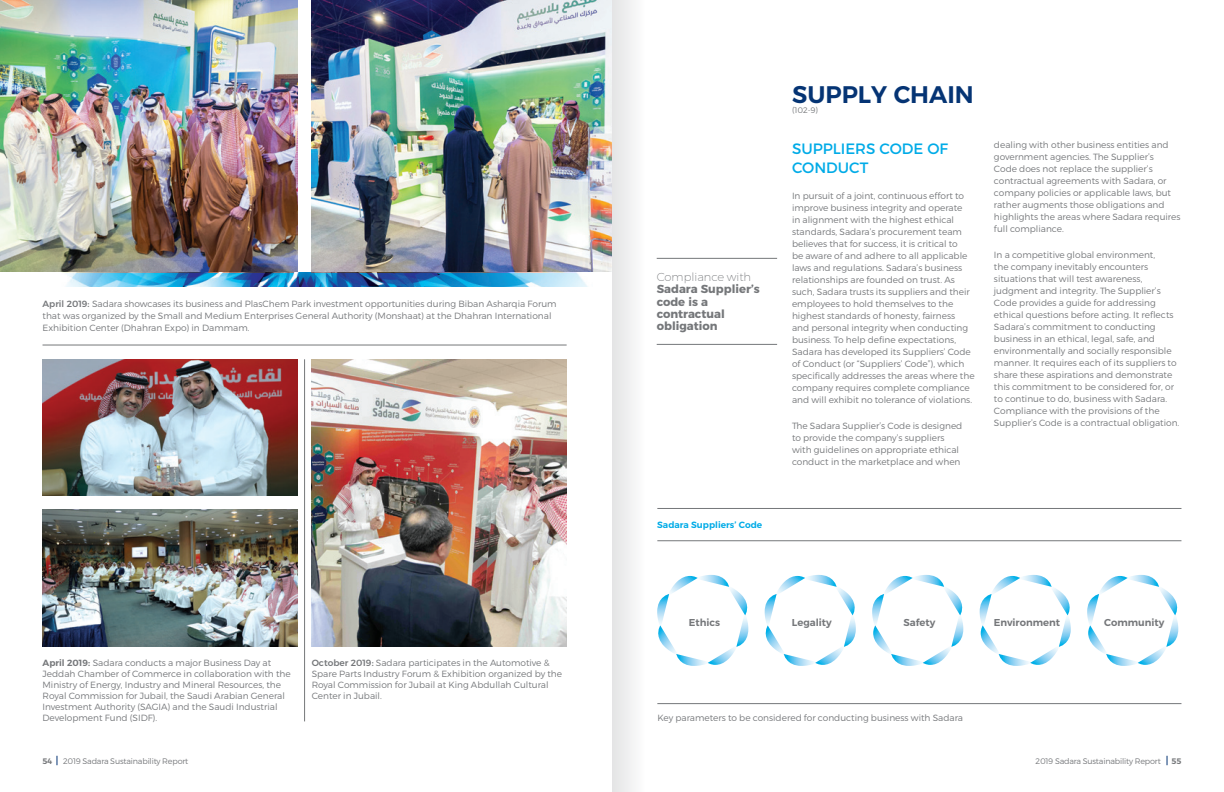
<style>
.page{position:relative;width:1224px;height:792px;background:#fff}
.page>*{position:absolute;margin:0;border:0;box-sizing:border-box;transform-origin:0 0}
.t1{font:700 24px "Sadara Arabic Semi";color:#053474}
.t2{font:15px/19px "Sadara Arabic Regular";color:#00abe7}
.t3{font:11.5px/12.4px "Sadara Arabic Bold";color:#75777a}
.t4{font:300 11.5px "Sadara Arabic Extra";color:#75777a}
.t5{font:700 10px "Sadara Arabic Semi";color:#75777a}
.t6{font:9px/12px "Sadara Arabic Light";color:#75777a}
.t7{font:700 9px "Sadara Arabic Semi";color:#00abe7}
.t8{font:8px "Sadara Arabic Light";letter-spacing:-.02em;color:#75777a}
.t9{font:700 8px "Sadara Arabic Semi";color:#75777a}
.s1{font-family:"Sadara Arabic Medium"}
.s2{font-family:"Sadara Arabic Semi";font-weight:700}
</style>
<div class="page">
<hr style="left:657px;top:541px;width:524px;height:1px;background:#75777a">
<hr style="left:657px;top:508px;width:524px;height:1px;background:#75777a">
<hr style="left:657px;top:703px;width:524px;height:1px;background:#75777a">
<svg style="left:657px;top:575px;width:92px;height:91px"></svg>
<svg style="left:765px;top:575px;width:91px;height:91px"></svg>
<svg style="left:872px;top:575px;width:92px;height:91px"></svg>
<svg style="left:980px;top:575px;width:91px;height:91px"></svg>
<svg style="left:1087px;top:575px;width:92px;height:91px"></svg>
<img style="left:0;top:0;width:297px;height:272px">
<img style="left:312px;top:0;width:300px;height:272px">
<img style="left:312px;top:359px;width:255px;height:287px">
<img style="left:43px;top:359px;width:254px;height:137px">
<img style="left:43px;top:510px;width:254px;height:136px">
<hr style="left:43px;top:345px;width:524px;height:1px;background:#75777a">
<hr style="left:304px;top:359px;width:1px;height:362px;background:#75777a">
<img style="left:62px;top:272px;width:526px;height:15px">
<hr style="left:657px;top:258px;width:120px;height:1px;background:#75777a">
<hr style="left:657px;top:344px;width:120px;height:1px;background:#75777a">
<div style="left:612px;top:0;width:37px;height:792px;background:linear-gradient(to bottom,#f2f2f3,#f2f2f3)"></div>
<p class="t6" style="left:43px;top:297px;width:516px"><span class="s1">April 2019:</span> Sadara showcases its business and PlasChem Park investment opportunities during Biban Asharqia Forum that was organized by the Small and Medium Enterprises General Authority (Monshaat) at the Dhahran International<br>Exhibition Center (Dhahran Expo) in Dammam.</p>
<p class="t6" style="left:43px;top:657px;width:250px;line-height:11px"><span class="s2">April 2019:</span> Sadara conducts a major Business Day at Jeddah Chamber of Commerce in collaboration with the Ministry of Energy, Industry and Mineral Resources, the Royal Commission for Jubail, the Saudi Arabian General Investment Authority (SAGIA) and the Saudi Industrial Development Fund (SIDF).</p>
<p class="t6" style="left:312px;top:657px;width:252px;line-height:11px"><span class="s1">October 2019:</span> Sadara participates in the Automotive &amp; Spare Parts Industry Forum &amp; Exhibition organized by the Royal Commission for Jubail at King Abdullah Cultural Center in Jubail.</p>
<p class="t4" style="left:657px;top:268px;width:96px">Compliance with</p>
<p class="t3" style="left:657px;top:283px;width:105px">Sadara Supplier’s code is a contractual obligation</p>
<p class="t7" style="left:657px;top:519px;width:107px">Sadara Suppliers’ Code</p>
<h1 class="t1" style="left:792px;top:80px;width:183px">SUPPLY CHAIN</h1>
<p class="t8" style="left:792px;top:104px;width:28px">(102-9)</p>
<h2 class="t2" style="left:792px;top:140px;width:158px">SUPPLIERS CODE OF<br>CONDUCT</h2>
<p class="t6" style="left:792px;top:190px;width:184px">In pursuit of a joint, continuous effort to improve business integrity and operate<br>in alignment with the highest ethical standards, Sadara’s procurement team believes that for success, it is critical to<br>be aware of and adhere to all applicable laws and regulations. Sadara’s business relationships are founded on trust. As such, Sadara trusts its suppliers and their employees to hold themselves to the highest standards of honesty, fairness and personal integrity when conducting business. To help define expectations, Sadara has developed its Suppliers’ Code of Conduct (or “Suppliers’ Code”), which specifically addresses the areas where the company requires complete compliance and will exhibit no tolerance of violations.</p>
<p class="t6" style="left:792px;top:420px;width:172px">The Sadara Supplier’s Code is designed to provide the company’s suppliers with guidelines on appropriate ethical conduct in the marketplace and when</p>
<p class="t6" style="left:994px;top:139px;width:188px">dealing with other business entities and government agencies. The Supplier’s<br>Code does not replace the supplier’s contractual agreements with Sadara, or company policies or applicable laws, but rather augments those obligations and highlights the areas where Sadara requires full compliance.</p>
<p class="t6" style="left:994px;top:249px;width:187px">In a competitive global environment,<br>the company inevitably encounters situations that will test awareness, judgment and integrity. The Supplier’s Code provides a guide for addressing ethical questions before acting. It reflects Sadara’s commitment to conducting business in an ethical, legal, safe, and environmentally and socially responsible manner. It requires each of its suppliers to share these aspirations and demonstrate this commitment to be considered for, or to continue to do, business with Sadara.<br>Compliance with the provisions of the Supplier’s Code is a contractual obligation.</p>
<p class="t5" style="left:689px;top:616px;width:33px">Ethics</p>
<p class="t5" style="left:792px;top:616px;width:41px">Legality</p>
<p class="t5" style="left:904px;top:616px;width:33px">Safety</p>
<p class="t5" style="left:994px;top:616px;width:68px">Environment</p>
<p class="t5" style="left:1104px;top:616px;width:62px">Community</p>
<p class="t6" style="left:657px;top:712px;width:307px">Key parameters to be considered for conducting business with Sadara</p>
<p class="t9" style="left:43px;top:756px;width:11px">54</p>
<p class="t8" style="left:63px;top:755px;width:127px">2019 Sadara Sustainability Report</p>
<p class="t8" style="left:1036px;top:755px;width:127px">2019 Sadara Sustainability Report</p>
<p class="t9" style="left:1172px;top:756px;width:11px">55</p>
</div>
